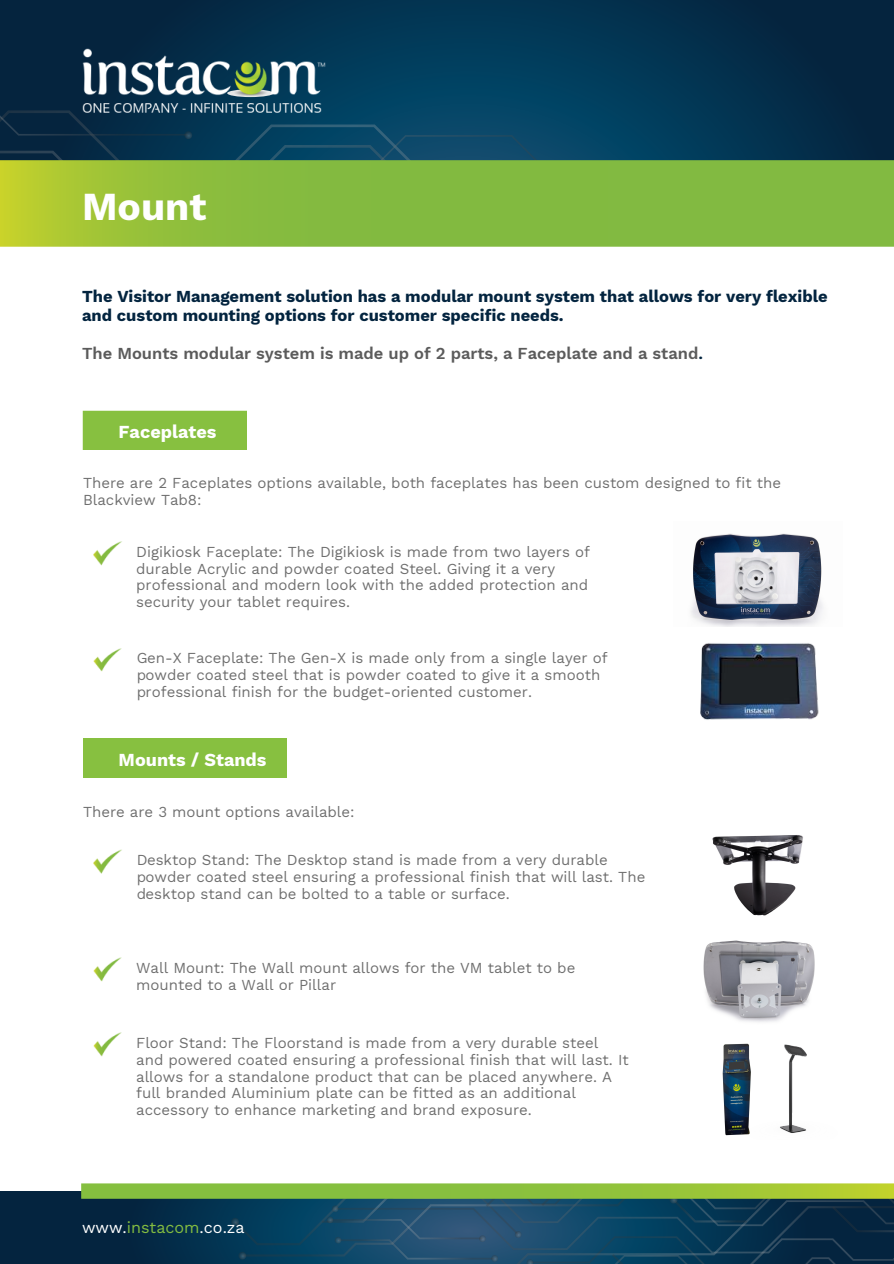
<style>
.page{position:relative;width:894px;height:1264px;background:#fff}
.page>*{position:absolute;margin:0;border:0;box-sizing:border-box;transform-origin:0 0}
.t1{font:700 39px "Work Sans";color:#fff}
.t2{font:700 18px "Work Sans";color:#fff}
.t3{font:700 16.5px/19.2px "Work Sans";color:#03243f}
.t4{font:600 16.5px "Work Sans";color:#5b5b5b}
.t5{font:16.2px "Work Sans";color:#fff}
.t6{font:15px/17px "Work Sans";color:#000}
.s1{color:#03243f}
.s2{color:#84bd40}
</style>
<div class="page">
<svg style="left:0;top:0;width:893px;height:110px;background:#03304d"></svg>
<svg style="left:0;top:110px;width:893px;height:51px;background:#053a57"></svg>
<svg style="left:0;top:135px;width:704px;height:26px;background:#0c425c"></svg>
<svg style="left:0;top:115px;width:188px;height:21px;background:#072a44"></svg>
<svg style="left:184px;top:131px;width:8px;height:8px"></svg>
<img style="left:80px;top:45px;width:128px;height:53px">
<img style="left:0;top:161px;width:893px;height:85px">
<img style="left:80px;top:99px;width:244px;height:17px">
<img style="left:199px;top:58px;width:129px;height:40px">
<svg style="left:0;top:1191px;width:231px;height:72px;background:#042943"></svg>
<svg style="left:231px;top:1198px;width:662px;height:65px;background:#13425f"></svg>
<img style="left:82px;top:1183px;width:811px;height:15px">
<div style="left:83px;top:410px;width:163px;height:39px;background:#87c040"></div>
<div style="left:83px;top:738px;width:203px;height:39px;background:#87c040"></div>
<img style="left:93px;top:648px;width:28px;height:23px">
<img style="left:94px;top:541px;width:28px;height:24px">
<img style="left:93px;top:957px;width:28px;height:24px">
<img style="left:94px;top:849px;width:28px;height:24px">
<img style="left:93px;top:1032px;width:28px;height:24px">
<img style="left:703px;top:940px;width:112px;height:82px">
<img style="left:722px;top:1043px;width:85px;height:93px">
<img style="left:712px;top:835px;width:91px;height:81px">
<img style="left:700px;top:626px;width:119px;height:94px">
<img style="left:691px;top:533px;width:132px;height:93px">
<p class="t1" style="left:82px;top:184px;width:126px">Mount</p>
<p class="t3" style="left:82px;top:286px;width:747px">The Visitor Management solution has a modular mount system that allows for very flexible and custom mounting options for customer specific needs.</p>
<p class="t4" style="left:82px;top:344px;width:622px">The Mounts modular system is made up of 2 parts, a Faceplate and a stand<span class="s1">.</span></p>
<p class="t2" style="left:119px;top:421px;width:99px">Faceplates</p>
<p class="t6" style="left:83px;top:474px;width:699px">There are 2 Faceplates options available, both faceplates has been custom designed to fit the<br>Blackview Tab8:</p>
<p class="t6" style="left:136px;top:543px;width:455px">Digikiosk Faceplate: The Digikiosk is made from two layers of durable Acrylic and powder coated Steel. Giving it a very professional and modern look with the added protection and security your tablet requires.</p>
<p class="t6" style="left:136px;top:649px;width:473px">Gen-X Faceplate: The Gen-X is made only from a single layer of powder coated steel that is powder coated to give it a smooth professional finish for the budget-oriented customer.</p>
<p class="t2" style="left:119px;top:748px;width:149px">Mounts / Stands</p>
<p class="t6" style="left:83px;top:803px;width:273px">There are 3 mount options available:</p>
<p class="t6" style="left:136px;top:851px;width:510px">Desktop Stand: The Desktop stand is made from a very durable powder coated steel ensuring a professional finish that will last. The desktop stand can be bolted to a table or surface.</p>
<p class="t6" style="left:136px;top:959px;width:440px">Wall Mount: The Wall mount allows for the VM tablet to be mounted to a Wall or Pillar</p>
<p class="t6" style="left:136px;top:1034px;width:494px">Floor Stand: The Floorstand is made from a very durable steel and powered coated ensuring a professional finish that will last. It allows for a standalone product that can be placed anywhere. A full branded Aluminium plate can be fitted as an additional accessory to enhance marketing and brand exposure.</p>
<p class="t5" style="left:82px;top:1217px;width:164px">www.<span class="s2">instacom</span>.co.za</p>
</div>
